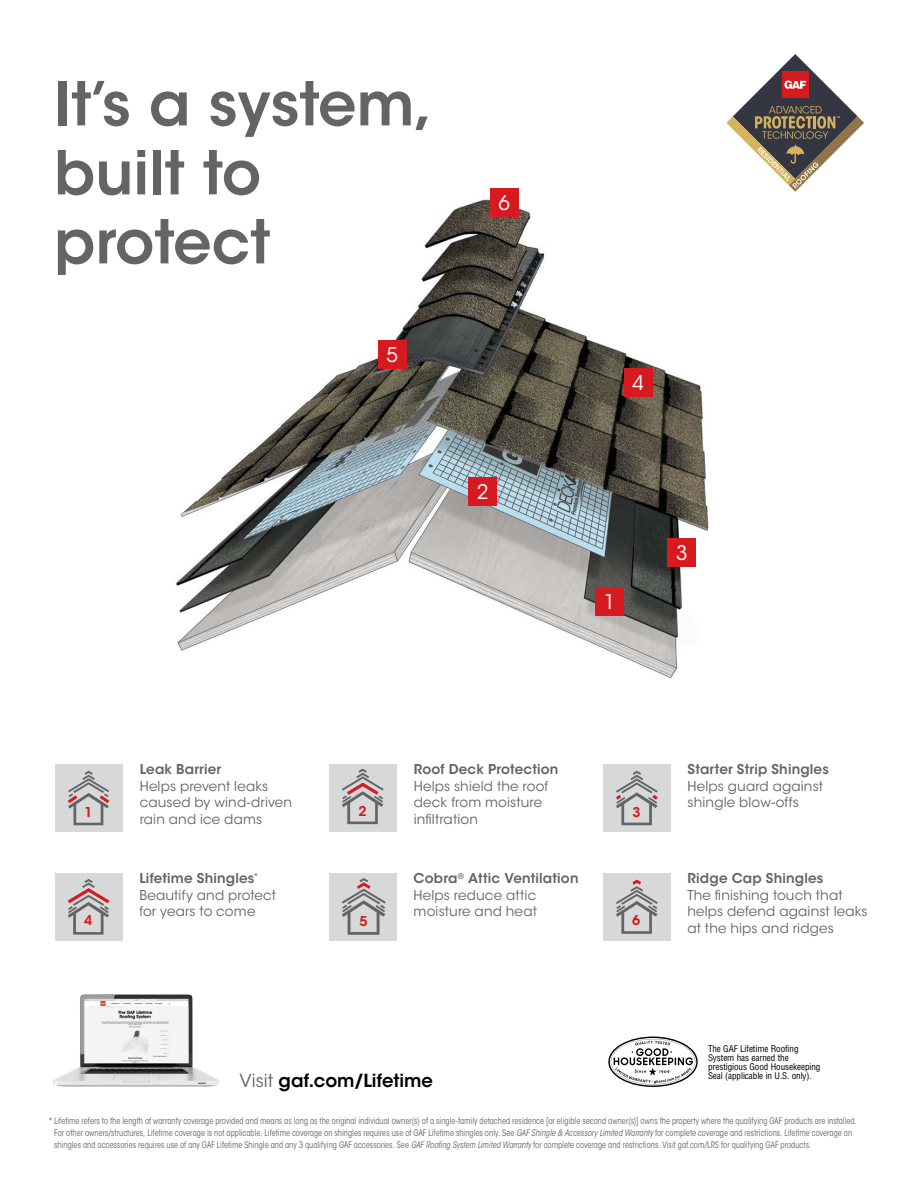
<style>
.page{position:relative;width:918px;height:1188px;background:#fff}
.page>*{position:absolute;margin:0;border:0;box-sizing:border-box;transform-origin:0 0}
.t1{font:600 60px/69px "ITC Avant Garde Std";color:#636466}
.t2{font:20.1px "ITC Avant Garde Std";color:#fff}
.t3{font:600 18px "ITC Avant Garde Std";color:#000}
.t4{font:13.5px/16.5px "ITC Avant Garde Std";letter-spacing:.01em;color:#636466}
.t5{font:600 13.5px "ITC Avant Garde Std";letter-spacing:.015em;color:#636466}
.t6{font:600 13.5px "ITC Avant Garde Std";color:#d71920}
.t7{font:condensed 9px/12px "ITC Avant Garde Std";letter-spacing:.005em;color:#636466;scale:.93 1}
.t8{font:condensed 9px/9px "Helvetica LT Std";letter-spacing:-.01em;color:#000}
.s1{font-weight:600}
.s2{font-style:italic}
.s3{font-weight:400;color:#636466}
</style>
<div class="page">
<img style="left:176px;top:199px;width:533px;height:480px">
<div style="left:490px;top:188px;width:29px;height:29px;background:#d71920"></div>
<div style="left:378px;top:340px;width:29px;height:29px;background:#d71920"></div>
<div style="left:624px;top:369px;width:29px;height:28px;background:#d71920"></div>
<div style="left:668px;top:538px;width:28px;height:29px;background:#d71920"></div>
<div style="left:595px;top:587px;width:29px;height:29px;background:#d71920"></div>
<div style="left:468px;top:477px;width:29px;height:29px;background:#d71920"></div>
<svg style="left:726px;top:54px;width:138px;height:138px"></svg>
<div style="left:55px;top:764px;width:67px;height:68px;background:#d7d8d8"></div>
<svg style="left:68px;top:771px;width:41px;height:54px"></svg>
<div style="left:329px;top:764px;width:67px;height:68px;background:#d7d8d8"></div>
<svg style="left:342px;top:769px;width:42px;height:55px"></svg>
<div style="left:55px;top:873px;width:67px;height:68px;background:#d7d8d8"></div>
<svg style="left:68px;top:879px;width:41px;height:56px"></svg>
<div style="left:603px;top:873px;width:68px;height:68px;background:#d7d8d8"></div>
<svg style="left:616px;top:880px;width:42px;height:54px"></svg>
<div style="left:603px;top:764px;width:68px;height:68px;background:#d7d8d8"></div>
<svg style="left:616px;top:771px;width:42px;height:54px"></svg>
<div style="left:329px;top:873px;width:67px;height:68px;background:#d7d8d8"></div>
<svg style="left:342px;top:878px;width:44px;height:57px"></svg>
<svg style="left:608px;top:1037px;width:90px;height:50px"></svg>
<img style="left:53px;top:994px;width:166px;height:93px">
<h1 class="t1" style="left:54px;top:69px;width:380px">It’s a system, built to protect</h1>
<h2 class="t2" style="left:387px;top:342px;width:13px">5</h2>
<h2 class="t2" style="left:498px;top:190px;width:13px">6</h2>
<h2 class="t2" style="left:477px;top:480px;width:13px">2</h2>
<h2 class="t2" style="left:633px;top:371px;width:13px">4</h2>
<h2 class="t2" style="left:604px;top:589px;width:13px">1</h2>
<h2 class="t2" style="left:676px;top:540px;width:13px">3</h2>
<h3 class="t6" style="left:84px;top:803px;width:10px">1</h3>
<h3 class="t6" style="left:84px;top:911px;width:10px">4</h3>
<h3 class="t5" style="left:140px;top:761px;width:83px">Leak Barrier</h3>
<h3 class="t4" style="left:140px;top:778px;width:154px">Helps prevent leaks caused by wind-driven rain and ice dams</h3>
<h3 class="t4" style="left:139px;top:870px;width:138px"><span class="s1">Lifetime Shingles</span><sup>*<br></sup>Beautify and protect for years to come</h3>
<h3 class="t6" style="left:359px;top:802px;width:10px">2</h3>
<h3 class="t6" style="left:359px;top:912px;width:10px">5</h3>
<h3 class="t5" style="left:414px;top:761px;width:146px">Roof Deck Protection</h3>
<h3 class="t4" style="left:414px;top:778px;width:136px">Helps shield the roof deck from moisture infiltration</h3>
<h3 class="t4" style="left:414px;top:870px;width:166px"><span class="s1">Cobra</span><sup>®</sup> <span class="s1">Attic Ventilation<br></span>Helps reduce attic moisture and heat</h3>
<h3 class="t6" style="left:633px;top:803px;width:10px">3</h3>
<h3 class="t6" style="left:632px;top:911px;width:10px">6</h3>
<h3 class="t5" style="left:688px;top:761px;width:143px">Starter Strip Shingles</h3>
<h3 class="t4" style="left:688px;top:778px;width:137px">Helps guard against shingle blow-offs</h3>
<h3 class="t5" style="left:687px;top:870px;width:138px">Ridge Cap Shingles</h3>
<h3 class="t4" style="left:687px;top:887px;width:182px">The finishing touch that helps defend against leaks at the hips and ridges</h3>
<p class="t8" style="left:708px;top:1044px;width:114px">The GAF Lifetime Roofing<br>System has earned the prestigious Good Housekeeping<br>Seal (applicable in U.S. only).</p>
<p class="t7" style="left:54px;top:1115px;width:865px;text-indent:-5px">* Lifetime refers to the length of warranty coverage provided and means as long as the original individual owner(s) of a single-family detached residence [or eligible second owner(s)] owns the property where the qualifying GAF products are installed.<br>For other owners/structures, Lifetime coverage is not applicable. Lifetime coverage on shingles requires use of GAF Lifetime shingles only. See <span class="s2">GAF Shingle &amp; Accessory Limited Warranty</span> for complete coverage and restrictions. Lifetime coverage on shingles and accessories requires use of any GAF Lifetime Shingle and any 3 qualifying GAF accessories. See <span class="s2">GAF Roofing System Limited Warranty</span> for complete coverage and restrictions. Visit gaf.com/LRS for qualifying GAF products.</p>
<h3 class="t3" style="left:240px;top:1069px;width:195px"><span class="s3">Visit</span> gaf.com/Lifetime</h3>
</div>
